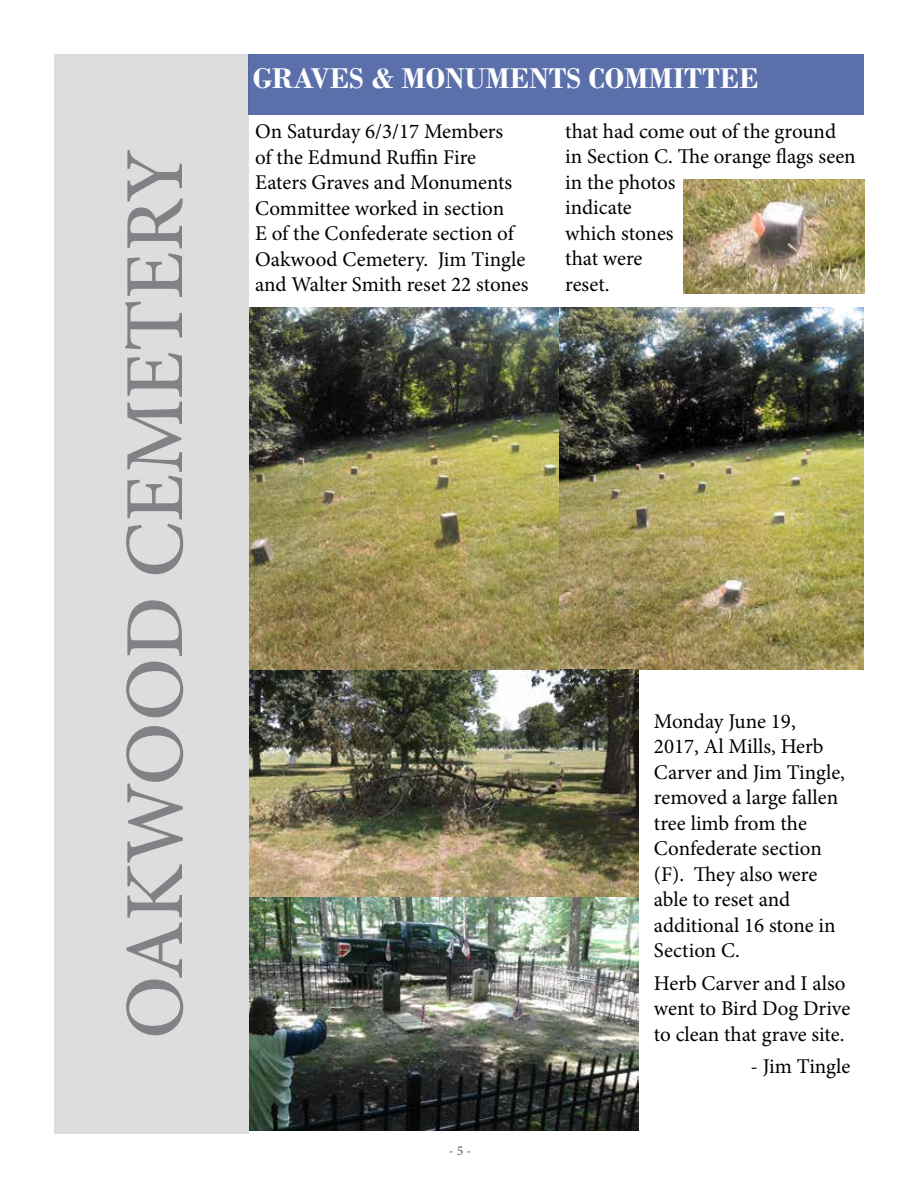
<style>
.page{position:relative;width:918px;height:1188px;background:#fff}
.page>*{position:absolute;margin:0;border:0;box-sizing:border-box;transform-origin:0 0}
.t1{font:500 84px "Minion Pro";color:#808285}
.t2{font:700 30px "Bodoni";color:#fff}
.t3{font:21px/25.5px "Minion Pro";color:#000}
.t4{font:13.5px "Minion Pro";color:#58595b}
</style>
<div class="page">
<div style="left:54px;top:54px;width:194px;height:1080px;background:#ddd"></div>
<div style="left:248px;top:54px;width:616px;height:61px;background:#5b6fab"></div>
<img style="left:249px;top:308px;width:615px;height:361px">
<img style="left:683px;top:179px;width:182px;height:115px">
<img style="left:249px;top:669px;width:389px;height:228px">
<img style="left:249px;top:897px;width:389px;height:234px">
<h1 class="t1" style="left:98px;top:1039px;width:891px;rotate:-90deg">OAKWOOD CEMETERY</h1>
<h2 class="t2" style="left:253px;top:61px;width:507px">GRAVES &amp; MONUMENTS COMMITTEE</h2>
<p class="t3" style="left:255px;top:119px;width:275px">On Saturday 6/3/17 Members<br>of the Edmund Ruffin Fire<br>Eaters Graves and Monuments<br>Committee worked in section<br>E of the Confederate section of<br>Oakwood Cemetery. Jim Tingle and Walter Smith reset 22 stones</p>
<p class="t3" style="left:565px;top:119px;width:292px">that had come out of the ground in Section C. The orange flags seen in the photos<br>indicate<br>which stones<br>that were<br>reset.</p>
<p class="t4" style="left:449px;top:1141px;width:24px">- 5 -</p>
<p class="t3" style="left:654px;top:709px;width:193px">Monday June 19,<br>2017, Al Mills, Herb<br>Carver and Jim Tingle, removed a large fallen tree limb from the<br>Confederate section (F). They also were able to reset and additional 16 stone in<br>Section C.</p>
<p class="t3" style="left:654px;top:970px;width:198px">Herb Carver and I also went to Bird Dog Drive to clean that grave site.</p>
<p class="t3" style="left:751px;top:1054px;width:101px">- Jim Tingle</p>
</div>
